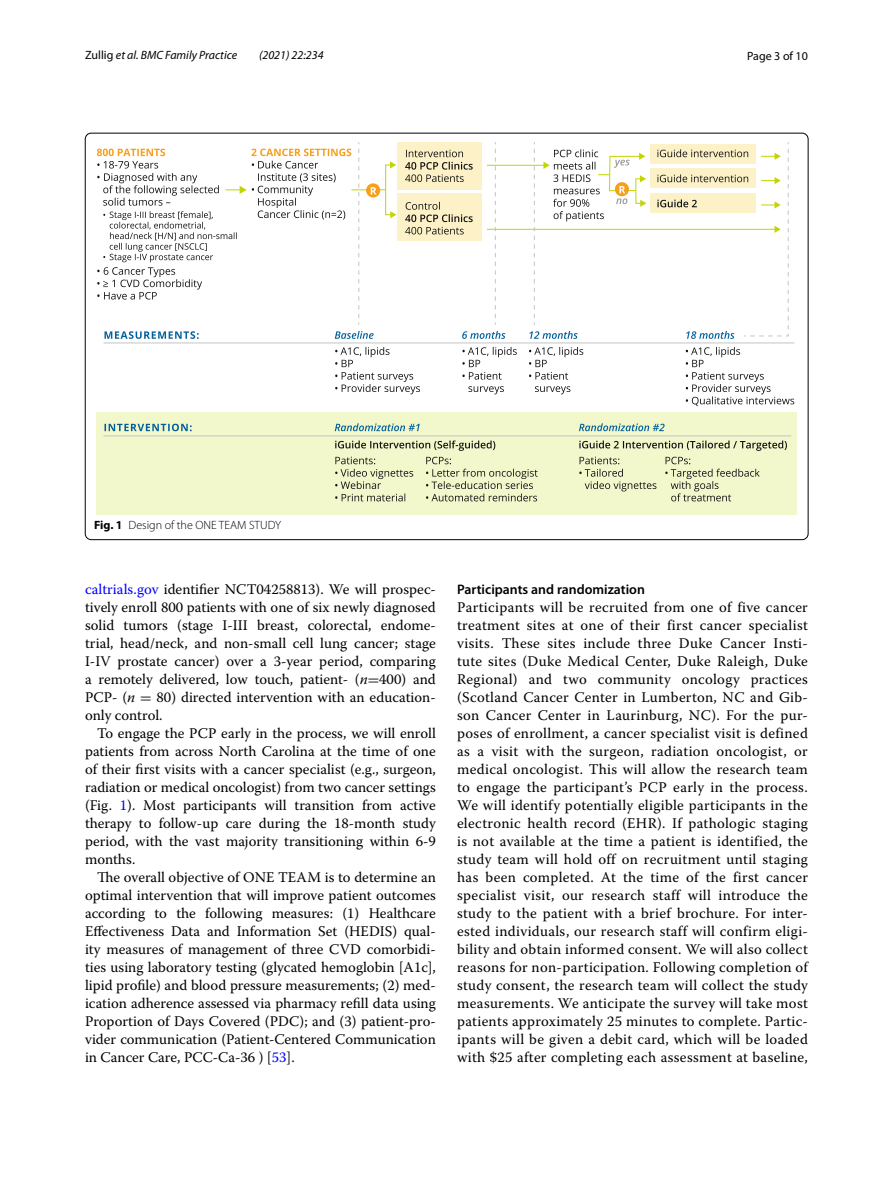
<style>
.page{position:relative;width:893px;height:1187px;background:#fff}
.page>*{position:absolute;margin:0;border:0;box-sizing:border-box;transform-origin:0 0}
.t1{font:14.7px/18px "Warnock Pro";color:#000;text-align:justify}
.t2{font:600 13.8px "Myriad Pro";color:#000}
.t3{font:italic 12px "Myriad Pro";color:#000}
.t4{font:300 12px "Myriad Pro";color:#000}
.t5{font:12px "Myriad Pro";color:#000}
.s1{font-style:normal}
.s2{font-weight:700}
.s3{color:#00f}
.s4{font-style:italic}
.s5{font-family:"MTSY"}
</style>
<div class="page">
<div style="left:96px;top:412px;width:701px;height:102px;background:#f3f7cc"></div>
<hr style="left:487px;top:229px;width:289px;height:1px;background:#c2d500">
<div style="left:651px;top:193px;width:105px;height:20px;background:#fcf1c7"></div>
<div style="left:651px;top:169px;width:105px;height:19px;background:#fcf1c7"></div>
<div style="left:651px;top:144px;width:105px;height:19px;background:#fcf1c7"></div>
<svg style="left:335px;top:331px;width:39px;height:8px"></svg>
<svg style="left:335px;top:347px;width:85px;height:47px"></svg>
<svg style="left:462px;top:331px;width:43px;height:8px"></svg>
<svg style="left:462px;top:347px;width:55px;height:32px"></svg>
<svg style="left:468px;top:386px;width:36px;height:8px"></svg>
<svg style="left:529px;top:331px;width:49px;height:8px"></svg>
<svg style="left:529px;top:347px;width:54px;height:32px"></svg>
<svg style="left:535px;top:386px;width:35px;height:8px"></svg>
<svg style="left:657px;top:142px;width:132px;height:197px"></svg>
<svg style="left:686px;top:347px;width:108px;height:59px"></svg>
<svg style="left:104px;top:331px;width:95px;height:8px"></svg>
<svg style="left:104px;top:423px;width:88px;height:8px"></svg>
<svg style="left:335px;top:423px;width:85px;height:8px"></svg>
<svg style="left:335px;top:440px;width:203px;height:61px"></svg>
<svg style="left:579px;top:423px;width:86px;height:8px"></svg>
<svg style="left:579px;top:440px;width:208px;height:61px"></svg>
<hr style="left:104px;top:342px;width:690px;height:1px;background:#c4c4c5">
<hr style="left:104px;top:435px;width:687px;height:1px;background:#c4c4c5">
<svg style="left:97px;top:142px;width:549px;height:182px"></svg>
<p class="t3" style="left:85px;top:48px;width:154px"><span class="s1">Zullig</span> et al. BMC Family Practice</p>
<p class="t3" style="left:259px;top:48px;width:66px">(2021) 22:234</p>
<p class="t5" style="left:747px;top:48px;width:62px">Page 3 of 10</p>
<p class="t4" style="left:94px;top:518px;width:188px"><span class="s2">Fig. 1</span> Design of the ONE TEAM STUDY</p>
<p class="t1" style="left:85px;top:580px;width:352px"><span class="s3">caltrials.gov</span> identifier NCT04258813). We will prospec&shy;tively enroll 800 patients with one of six newly diagnosed solid tumors (stage I-III breast, colorectal, endome&shy;trial, head/neck, and non-small cell lung cancer; stage I-IV prostate cancer) over a 3-year period, comparing a remotely delivered, low touch, patient- (<span class="s4">n</span><span class="s5">=</span>400) and PCP- (<span class="s4">n</span> <span class="s5">=</span> 80) directed intervention with an education&shy;only control.</p>
<p class="t1" style="left:85px;top:724px;width:352px;text-indent:12px">To engage the PCP early in the process, we will enroll patients from across North Carolina at the time of one of their first visits with a cancer specialist (e.g., surgeon, radiation or medical oncologist) from two cancer settings (Fig. <span class="s3">1</span>). Most participants will transition from active therapy to follow-up care during the 18-month study period, with the vast majority transitioning within 6-9 months.</p>
<p class="t1" style="left:85px;top:868px;width:352px;text-indent:12px">The overall objective of ONE TEAM is to determine an optimal intervention that will improve patient outcomes according to the following measures: (1) Healthcare Effectiveness Data and Information Set (HEDIS) qual&shy;ity measures of management of three CVD comorbidi&shy;ties using laboratory testing (glycated hemoglobin [A1c], lipid profile) and blood pressure measurements; (2) med&shy;ication adherence assessed via pharmacy refill data using Proportion of Days Covered (PDC); and (3) patient-pro&shy;vider communication (Patient-Centered Communication in Cancer Care, PCC-Ca-36 ) [<span class="s3">53</span>].</p>
<p class="t2" style="left:457px;top:580px;width:189px">Participants and randomization</p>
<p class="t1" style="left:457px;top:597px;width:352px">Participants will be recruited from one of five cancer treatment sites at one of their first cancer specialist visits. These sites include three Duke Cancer Insti&shy;tute sites (Duke Medical Center, Duke Raleigh, Duke Regional) and two community oncology practices (Scotland Cancer Center in Lumberton, NC and Gib&shy;son Cancer Center in Laurinburg, NC). For the pur&shy;poses of enrollment, a cancer specialist visit is defined as a visit with the surgeon, radiation oncologist, or medical oncologist. This will allow the research team to engage the participant’s PCP early in the process.<br>We will identify potentially eligible participants in the electronic health record (EHR). If pathologic staging is not available at the time a patient is identified, the study team will hold off on recruitment until staging has been completed. At the time of the first cancer specialist visit, our research staff will introduce the study to the patient with a brief brochure. For inter&shy;ested individuals, our research staff will confirm eligi&shy;bility and obtain informed consent. We will also collect reasons for non-participation. Following completion of study consent, the research team will collect the study measurements. We anticipate the survey will take most patients approximately 25 minutes to complete. Partic&shy;ipants will be given a debit card, which will be loaded with $25 after completing each assessment at baseline,</p>
</div>
